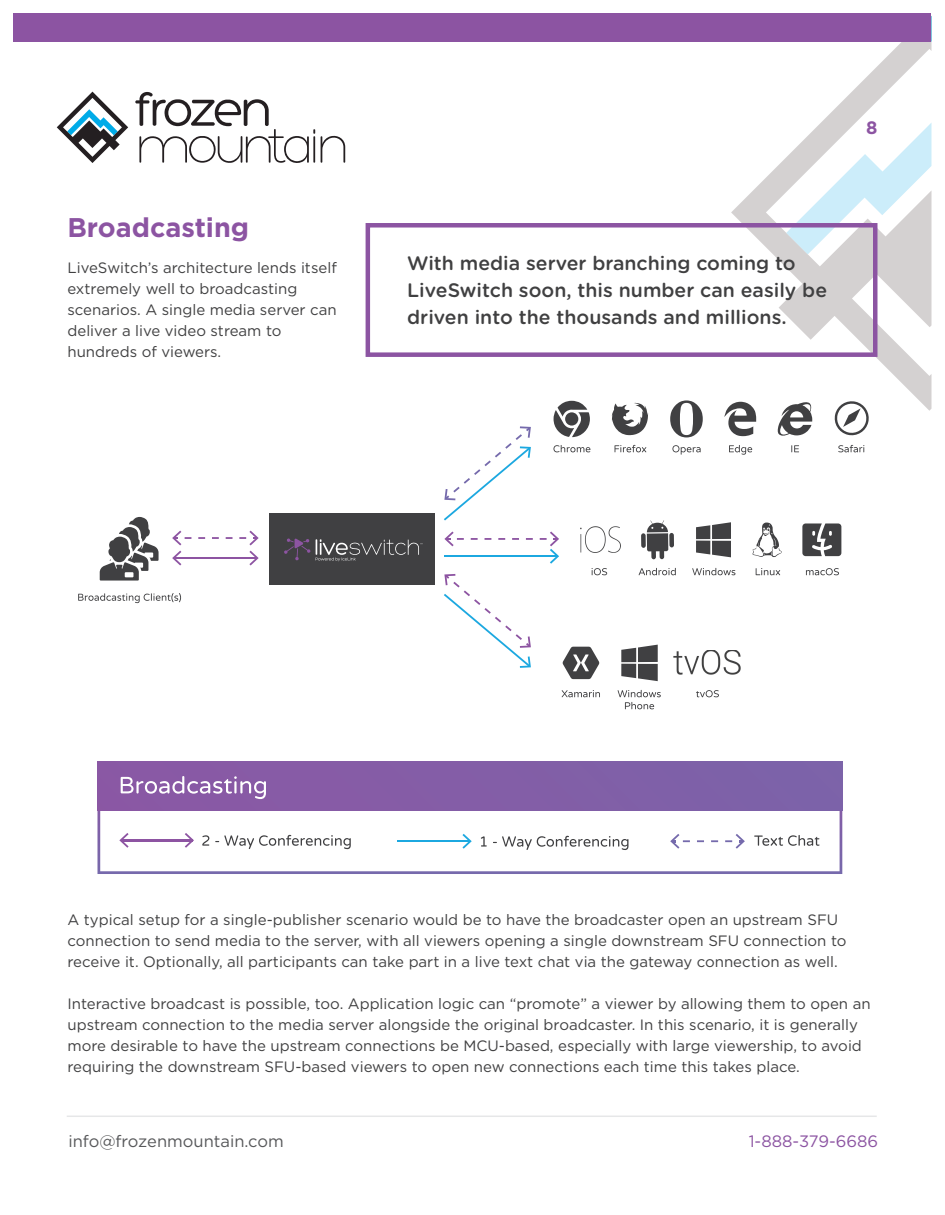
<style>
.page{position:relative;width:945px;height:1215px;background:#fff}
.page>*{position:absolute;margin:0;border:0;box-sizing:border-box;transform-origin:0 0}
.t1{font:700 27px "Gotham HTF";color:#8c54a2}
.Sub-Heading{font:500 19.5px/27px "Gotham Rounded";color:#404041}
.t2{font:700 18px "Gotham HTF";color:#8c54a2}
.t3{font:16.5px "Gotham HTF";color:#57585a}
.t4{font:16.5px "Gotham HTF";color:#8c54a2}
.Body_Copy{font:15px/21px "Gotham HTF";color:#404041}
</style>
<div class="page">
<svg style="left:731px;top:42px;width:201px;height:369px"></svg>
<div style="left:14px;top:14px;width:918px;height:28px;background:#8c54a2"></div>
<svg style="left:786px;top:123px;width:145px;height:131px"></svg>
<svg style="left:321px;top:135px;width:24px;height:28px"></svg>
<svg style="left:135px;top:92px;width:180px;height:71px"></svg>
<svg style="left:57px;top:92px;width:71px;height:71px"></svg>
<hr style="left:67px;top:1116px;width:810px;height:1px;background:#e6e7e8">
<div style="left:366px;top:223px;width:512px;height:134px;border:4px solid #8c54a2"></div>
<svg style="left:553px;top:445px;width:37px;height:7px"></svg>
<svg style="left:615px;top:445px;width:31px;height:7px"></svg>
<svg style="left:672px;top:445px;width:29px;height:10px"></svg>
<svg style="left:729px;top:445px;width:23px;height:10px"></svg>
<svg style="left:791px;top:445px;width:8px;height:7px"></svg>
<svg style="left:592px;top:568px;width:15px;height:7px"></svg>
<svg style="left:639px;top:568px;width:37px;height:7px"></svg>
<svg style="left:692px;top:568px;width:43px;height:7px"></svg>
<svg style="left:756px;top:568px;width:24px;height:7px"></svg>
<svg style="left:806px;top:568px;width:33px;height:7px"></svg>
<svg style="left:562px;top:690px;width:38px;height:7px"></svg>
<svg style="left:618px;top:690px;width:43px;height:19px"></svg>
<svg style="left:696px;top:690px;width:23px;height:7px"></svg>
<hr style="left:174px;top:557px;width:83px;height:2px;background:#8d54a2">
<svg style="left:249px;top:551px;width:10px;height:15px"></svg>
<svg style="left:172px;top:551px;width:9px;height:15px"></svg>
<svg style="left:172px;top:531px;width:87px;height:14px"></svg>
<svg style="left:444px;top:426px;width:87px;height:95px"></svg>
<svg style="left:444px;top:574px;width:87px;height:94px"></svg>
<div style="left:269px;top:513px;width:165px;height:71px;background:#404042"></div>
<svg style="left:444px;top:531px;width:115px;height:33px"></svg>
<svg style="left:284px;top:539px;width:139px;height:22px"></svg>
<svg style="left:612px;top:403px;width:36px;height:32px"></svg>
<svg style="left:554px;top:401px;width:36px;height:36px"></svg>
<svg style="left:778px;top:402px;width:34px;height:34px"></svg>
<svg style="left:838px;top:445px;width:26px;height:7px"></svg>
<svg style="left:724px;top:402px;width:32px;height:34px"></svg>
<svg style="left:647px;top:520px;width:21px;height:39px"></svg>
<div style="left:641px;top:533px;width:5px;height:15px;background:#404042;border-radius:2px"></div>
<div style="left:669px;top:533px;width:5px;height:14px;background:#404042;border-radius:2px"></div>
<svg style="left:696px;top:522px;width:35px;height:35px"></svg>
<svg style="left:621px;top:645px;width:37px;height:36px"></svg>
<svg style="left:670px;top:400px;width:33px;height:37px"></svg>
<svg style="left:753px;top:523px;width:29px;height:34px"></svg>
<svg style="left:563px;top:647px;width:36px;height:32px"></svg>
<svg style="left:802px;top:523px;width:39px;height:33px"></svg>
<img style="left:580px;top:526px;width:41px;height:26px">
<img style="left:674px;top:650px;width:66px;height:24px">
<svg style="left:97px;top:810px;width:745px;height:64px"></svg>
<div style="left:97px;top:761px;width:745px;height:49px;background:#835ea7"></div>
<svg style="left:121px;top:776px;width:145px;height:23px"></svg>
<svg style="left:833px;top:400px;width:37px;height:36px"></svg>
<svg style="left:78px;top:593px;width:103px;height:10px"></svg>
<svg style="left:99px;top:516px;width:60px;height:65px"></svg>
<p class="t1" style="left:68px;top:212px;width:183px">Broadcasting</p>
<p class="Body_Copy" style="left:68px;top:257px;width:271px">LiveSwitch’s architecture lends itself extremely well to broadcasting scenarios. A single media server can deliver a live video stream to</p>
<p class="Body_Copy" style="left:68px;top:341px;width:155px">hundreds of viewers.</p>
<p class="t2" style="left:866px;top:117px;width:13px">8</p>
<p class="Sub-Heading" style="left:407px;top:249px;width:421px">With media server branching coming to<br>LiveSwitch soon, this number can easily be driven into the thousands and millions.</p>
<p class="Body_Copy" style="left:68px;top:909px;width:772px">A typical setup for a single-publisher scenario would be to have the broadcaster open an upstream SFU</p>
<p class="Body_Copy" style="left:68px;top:930px;width:781px">connection to send media to the server, with all viewers opening a single downstream SFU connection to receive it. Optionally, all participants can take part in a live text chat via the gateway connection as well.</p>
<p class="Body_Copy" style="left:68px;top:993px;width:805px">Interactive broadcast is possible, too. Application logic can “promote” a viewer by allowing them to open an upstream connection to the media server alongside the original broadcaster. In this scenario, it is generally more desirable to have the upstream connections be MCU-based, especially with large viewership, to avoid requiring the downstream SFU-based viewers to open new connections each time this takes place.</p>
<p class="t3" style="left:68px;top:1132px;width:217px">info@frozenmountain.com</p>
<p class="t4" style="left:749px;top:1132px;width:131px">1-888-379-6686</p>
</div>
